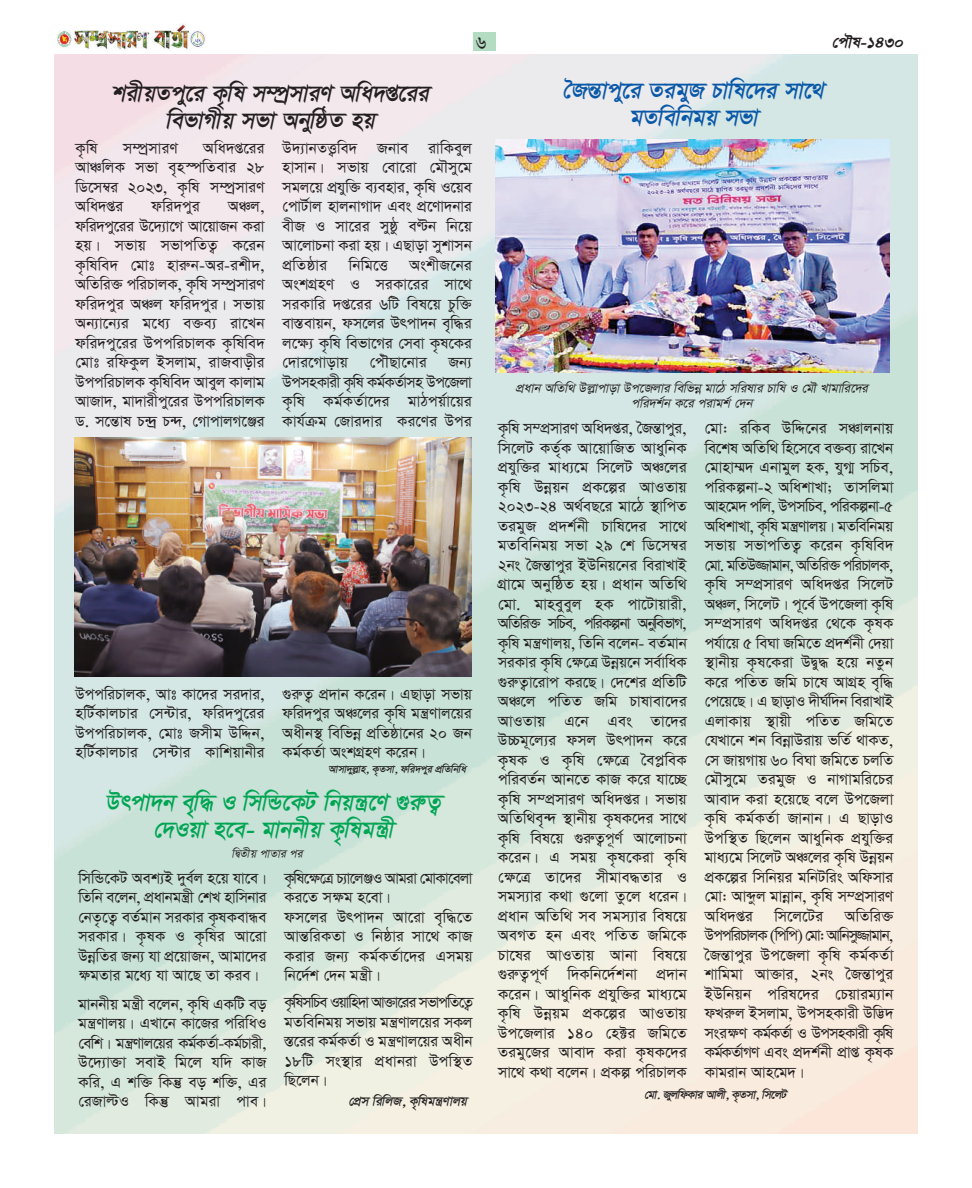
<style>
.page{position:relative;width:972px;height:1188px;background:#fff}
.page>*{position:absolute;margin:0;border:0;box-sizing:border-box;transform-origin:0 0}
.t1{font:italic 700 27px/27px "Sutonny MJ";color:#00a553;text-align:center}
.t2{font:italic 700 27px/27px "Sutonny MJ";color:#231f20;text-align:center}
.t3{font:italic 700 27px/27px "Sutonny MJ";color:#0a58a8;text-align:center}
.t4{font:21px "Sutonny MJ";color:#231f20}
.t5{font:18px/19.5px "Sutonny MJ";color:#231f20;text-align:justify}
.t6{font:italic 18px "Sutonny MJ Bold";color:#231f20;scale:1.05 1}
.t7{font:italic 15px/15px "Sutonny MJ";color:#231f20;text-align:center}
.t8{font:italic 700 15px "Sutonny MJ";color:#231f20}
.t9{font:italic 700 13.5px "Sutonny MJ";letter-spacing:-.02em;color:#231f20}
.t10{font:italic 13.5px "Sutonny MJ";color:#231f20}
.t11{font:italic 700 12px "Sutonny MJ";color:#231f20}
.s1{font-style:italic}
</style>
<div class="page">
<img style="left:54px;top:54px;width:863px;height:1080px">
<img style="left:57px;top:24px;width:148px;height:26px">
<div style="left:473px;top:32px;width:23px;height:19px;background:#b3dcc2"></div>
<img style="left:75px;top:437px;width:396px;height:239px">
<img style="left:495px;top:140px;width:395px;height:232px">
<h1 class="t2" style="left:113px;top:80px;width:319px">KIXQZCY‡I K…WL M¤ÚªMVIY AWA`ß‡II<br>WEFVMXQ MFV ABYWÔZ NQ</h1>
<p class="t4" style="left:476px;top:30px;width:12px">6</p>
<p class="t6" style="left:832px;top:32px;width:70px">†cŠl-1430</p>
<h1 class="t3" style="left:565px;top:77px;width:262px">ˆRŠÍVCY‡I ZIGYR PVWL‡`I MV‡_<br>GZWEWBGQ MFV</h1>
<p class="t5" style="left:75px;top:139px;width:24px">K…WL</p>
<p class="t5" style="left:123px;top:139px;width:56px">M¤ÚªMVIY</p>
<p class="t5" style="left:75px;top:139px;width:191px;text-indent:128px">AWA`ß‡II AVÂWJK MFV E„N¯ÚWZEVI 28<br>WW‡M¤I^ 2023, K…WL M¤ÚªMVIY AWA`ßI</p>
<p class="t5" style="left:152px;top:198px;width:50px">DWI`CYI</p>
<p class="t5" style="left:75px;top:198px;width:191px;text-indent:153px">AÂJ, DWI`C‡YII D‡`¨V‡M AV‡QVRB KIV NQ| MFVQ MFVCWZZ¡ K‡IB K…WLWE` †GVT NVIÆB-AI-IKX`, AWZWI³ CWIPVJK, KW…L M¤ÚMªVIY DWI`CYI AÂJ DWI`CYI| MFVQ AB¨V‡B¨I G‡A¨ E³E¨ IV‡LB DWI`CY‡II DCCWIPVJK K…WLWE` †GVT IWDKZJ BMJVG, IVREVOXI DCCWIPVJK KW…LWE` AVEJY KVJVG AVRV`, GV`VIXCY‡II DCCWIPVJK W. M‡ŠÍVL P›`ªP›`, †MVCVJM‡ÄI</p>
<p class="t5" style="left:283px;top:139px;width:191px">D`¨VBZË¡WE` RBVE IVWKEYJ NVMVB| MFVQ †EV‡IV †GŠMY‡G MGJ‡Q CÖHYW³ E¨ENVI, K…WL I‡QE †CVU©VJ NVJBVMV` GES CÖ‡YV`BVI EXR I MV‡II MYÔZ EÈB WB‡Q AV‡JVPBV KIV NQ| GQVOV MYKVMB CÖWZÔVI WBWG‡Ë ASKXR‡BI ASKMÖNY I MIKV‡II MV‡_ MIKVWI `ß‡II 6WU WEL‡Q PZW³<br>EV¯ÍEVQB, DM‡JI DRCV`B E„W×I J‡Ÿ¨ K…WL WEFV‡MI †MEV K…L‡KI †`VI‡MVOVQ †CUŠQV‡BVI RB¨ DCMNKVIX KW…L KGK© ZV© MN DC‡RJV K…WL KG©KZ©V‡`I GVVCQ©V‡QI KVH©ΜG †RVI`VI KI‡YI DCI</p>
<p class="t5" style="left:75px;top:685px;width:191px">DCCWIPVJK, AVT KV‡`I MI`VI, NWU©KVJPVI †M›UVI, DWI`CY‡II DCCWIPVJK, †GVT RMXG DWÏB, NWU©KVJPVI †M›UVI KVWKQVBXI</p>
<p class="t5" style="left:283px;top:685px;width:191px">¸IÆZ¡ CÖ`VB K‡IB| GQVOV MFVQ DWI`CYI AÂ‡JI K…WL GŠ¿YVJ‡QI AAXB¯’ WEWFBŒ CÖWZÔV‡BI 20 RB KG©KZ©V ASKMÖNY K‡IB|</p>
<p class="t11" style="left:329px;top:760px;width:139px">AVMV`YJØVN, K…ZMV, DWI`CYI CÖWZWBWA</p>
<h1 class="t1" style="left:107px;top:788px;width:337px">DRCV`B E„W× I WMWÛ‡KU WBQŠ¿‡Y ¸IÆZ¡ †`IQV N‡E- GVBBXQ K…WLGŠ¿X</h1>
<p class="t10" style="left:232px;top:845px;width:72px">WØZXQ CVZVI CI</p>
<p class="t5" style="left:78px;top:869px;width:190px">WMWÛ‡KU AEK¨B `YE©J N‡Q HV‡E| WZWB E‡JB, CAÖVBGŠX¿ †KL NVWMBVI †BZ…‡Z¡ EZ©GVB MIKVI K…LKEVÜE MIKVI| K…LK I K…WLI AV‡IV DBŒWZI RB¨ HV CÖ‡QVRB, AVGV‡`I <span class="s1">¶</span>GZVI G‡A¨ HV AV‡Q ZV KIE|</p>
<p class="t5" style="left:78px;top:995px;width:190px">GVBBXQ GŠX¿ E‡JB, KW…L GKWU EO GŠ¿YVJQ| GLV‡B KV‡RI CWIWAI †EWK| GŠY¿ VJ‡QI KGK© ZV© -KGP© VIX, D‡`¨V³V MEVB WG‡J HW` KVR KWI, G KW³ WKŠ‘EO KW³, GI †IRVËI WKŠ‘ AVGIV CVE|</p>
<p class="t5" style="left:285px;top:869px;width:190px;text-align:left">KW…L‡<span class="s1">¶</span>‡Î P¨V‡JÄI AVGIV †GVKV‡EJV<br>KI‡Z M<span class="s1">¶</span>G N‡EV|<br>DM‡JI DRCV`B AV‡IV E„W×‡Z<br>AVŠÍWIKZV I WBÔVI MV‡_ KVR<br>KIVI RB¨ KG©KZ©V‡`I GMGQ<br>WB‡`©K †`B GŠ¿X|</p>
<p class="t5" style="left:285px;top:993px;width:190px">KW…LMWPE IQVWN`V AV³V‡II MFVCWZ‡Z¡ GZWEWBGQ MFVQ GŠY¿ VJ‡QI MKJ ¯‡ÍII KGK© ZV© I GŠY¿ VJ‡QI AAXB 18WU MS¯’VI CÖAVBIV DCW¯’Z WQ‡JB|</p>
<p class="t8" style="left:349px;top:1090px;width:120px">†CÖM WIWJR, K…WLGŠ¿YVJQ</p>
<p class="t7" style="left:517px;top:381px;width:354px">CÖAVB AWZW_ DJØVCVOV DC‡RJVI WEWFBŒ GV‡V MWILVI PVWL I †GŠ LVGVWI‡`I<br>CWI`K©B K‡I CIVGK© †`B</p>
<p class="t5" style="left:498px;top:419px;width:190px">KW…L M¤CMÖVIY AWA`ßI, ˆRŠVÍCIY , WM‡JU KZ©„K AV‡QVWRZ AVAYWBK CÖHYW³I GVA¨‡G WM‡JU AÂ‡JI K…WL DBŒQB CÖK‡ÍI AVIZVQ 2023-24 A_©EQ‡I GV‡V ¯’VWCZ ZIGYR CÖ`K©BX PVWL‡`I MV‡_ GZWEWBGQ MFV 29 †K WW‡M¤^I 2BS ˆRŠÍVCYI BDWBQ‡BI WEIVLVB MÖV‡G ABYWÔZ NQ| CÖAVB AWZW_ †GV. GVNEYEYJ NK CV‡UVQVIX, AWZWI³ MWPE, CWIKÍBV ABWYEFVM, KW…L GŠY¿ VJQ, WZWB E‡JB- EZG© VB MIKVI KW…L †<span class="s1">¶</span>‡Î DBQŒ ‡B MEV© WAK ¸IÆZ¡V‡IVC KI‡Q| †`‡KI CÖWZWU AÂ‡J CWZZ RWG PVLVEV‡`I AVIZVQ G‡B GES ZV‡`I D”PG~‡J¨I DMJ DRCV`B K‡I K…LK I K…WL †<span class="s1">¶</span>‡Î ˆECØWEK CWIEZ©B AVB‡Z KVR K‡I HV‡”Q K…WL M¤CÖMVIY AWA`ßI| MFVQ AWZW_E„›` ¯’VBXQ K…LK‡`I MV‡_ K…WL WEL‡Q ¸IÆZ¡C‚Y© AV‡JVPBV K‡IB| G MGQ K…L‡KIV K…WL †<span class="s1">¶</span>‡Î ZV‡`I MXGVE×ZVI I MGM¨VI K_V ¸‡JV ZZ‡J A‡IB| CÖAVB AWZW_ ME MGM¨VI WEL‡Q AEMZ NB GES CWZZ RWG‡K PV‡LI AVIZVQ AVBV WEL‡Q ¸IÆZ¡C~Y© W`KWB‡`©KBV CÖ`VB K‡IB| AVAYWBK CÖHYW³I GVA¨‡G K…WL DBŒQG CÖK‡ÍI AVIZVQ DC‡RJVI 140 †N±I RWG‡Z ZIGY‡RI AVEV` KIV K…LK‡`I MV‡_ K_V E‡JB| CÖKÍ CWIPVJK</p>
<p class="t5" style="left:705px;top:419px;width:191px">†GV: IWKE DWÏ‡BI MÂVJBVQ WE‡KL AWZW_ WN‡M‡E E³E¨ IV‡LB †GVNV¤§` GBVGYJ NK, HYM¥ MWPE, CWIKÍBV-2 AWAKVLV; ZVMWJGV AVN‡G` CWJ, DCMWPE, CWIKÍBV-5<br>AWAKVLV, KW…L GŠY¿ VJQ| GZWEWBGQ MFVQ MFVCWZZ¡ K‡IB K…WLWE` †GV. GWZD¾VGVB, AWZWI³ CWIPVJK, K…WL M¤CÖMVIY AWA`ßI WM‡JU AÂJ, WM‡JU| C~‡E© DC‡RJV K…WL M¤CÖMVIY AWA`ßI †_‡K K…LK CHV© ‡Q 5 WENV RWG‡Z C`ÖKB© X †`QV ¯’VBXQ K…L‡KIV DØY× N‡Q BZZB K‡I CWZZ RWG PV‡L AVMÖN E„W× †C‡Q‡Q| G QVOVI `XNW© `B WEIVLVB GJVKVQ ¯’VQX CWZZ RWG‡Z †HLV‡B KB WEBVŒ DIVQ FWZ© _VKZ, †M RVQMVQ 60 WENV RWG‡Z PJWZ †GŠMY‡G ZIGYR I BVMVGWI‡PI AVEV` KIV N‡Q‡Q E‡J DC‡RJV K…WL KG©KZ©V RVBVB| G QVOVI DCW¯’Z WQ‡JB AVAYWBK CÖHYW³I GVA¨‡G WM‡JU AÂ‡JI KW…L DBQŒ B CÖK‡ÍI WMWBQI GWBUWIS AWDMVI †GV: AVÃZJ GVBŒVB, K…WL M¤CÖMVIY AWA`ßI WM‡J‡UI AWZWI³<br>DCCWIPVJK (WCWC) †GV: AVWBM¾Y VGVB, ˆRŠÍVCYI DC‡RJV K…WL KG©KZ©V KVWGGV AV³VI, 2BS ˆRŠÍVCYI BDWBQB CWIL‡`I †PQVIG¨VB DLIÆJ BMJVG, DCMNKVIX DW™¢` MSI<span class="s1">¶</span>Y KGK© ZV© I DCMNKVIX KW…L KGK© ZV© MY GES CÖ`K©BX CÖVß K…LK KVGIVB AVN‡G`|</p>
<p class="t9" style="left:645px;top:1085px;width:144px">†GV. RJY WDKVI AVJX, KZ… MV, WM‡JU</p>
</div>
